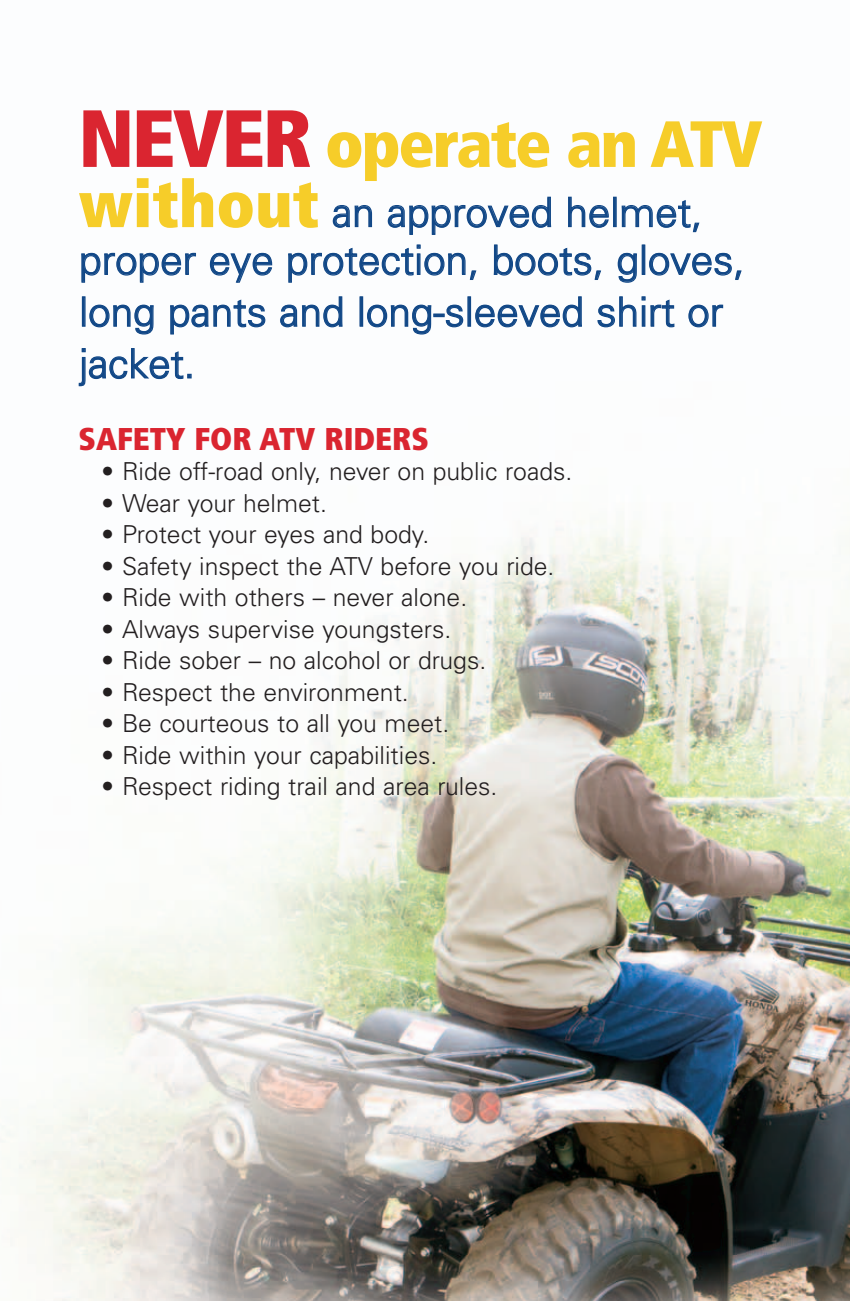
<style>
.page{position:relative;width:850px;height:1301px;background:#fff}
.page>*{position:absolute;margin:0;border:0;box-sizing:border-box;transform-origin:0 0}
.t1{font:900 condensed 65.25px "Frutiger";letter-spacing:-.03em;color:#f6cd29}
.t2{font:300 40.5px/47.9px "Univers LT Std";color:#124887}
.t3{font:900 condensed 31.5px "Frutiger";color:#da2530}
.t4{font:300 24.75px "Univers LT Std";color:#231f20}
.s1{font-size:81px;color:#da2530}
.s2{font-family:"Frutiger";font-weight:900;font-stretch:condensed;font-size:65.25px;color:#f6cd29}
</style>
<div class="page">
<img style="left:9px;top:526px;width:840px;height:775px">
<h1 class="t1" style="left:79px;top:118px;width:685px"><span class="s1">NEVER</span> operate an ATV</h1>
<h2 class="t2" style="left:79px;top:192px;width:667px"><span class="s2">without</span> an approved helmet, proper eye protection, boots, gloves,</h2>
<h2 class="t2" style="left:79px;top:290px;width:645px;line-height:51.8px">long pants and long-sleeved shirt or jacket.</h2>
<p class="t3" style="left:79px;top:426px;width:352px">SAFETY FOR ATV RIDERS</p>
<p class="t4" style="left:101px;top:462px;width:472px">• Ride off-road only, never on public roads.</p>
<p class="t4" style="left:101px;top:494px;width:227px">• Wear your helmet.</p>
<p class="t4" style="left:101px;top:525px;width:329px">• Protect your eyes and body.</p>
<p class="t4" style="left:101px;top:557px;width:454px">• Safety inspect the ATV before you ride.</p>
<p class="t4" style="left:101px;top:588px;width:367px">• Ride with others – never alone.</p>
<p class="t4" style="left:101px;top:620px;width:351px">• Always supervise youngsters.</p>
<p class="t4" style="left:101px;top:651px;width:386px">• Ride sober – no alcohol or drugs.</p>
<p class="t4" style="left:101px;top:683px;width:309px">• Respect the environment.</p>
<p class="t4" style="left:101px;top:714px;width:349px">• Be courteous to all you meet.</p>
<p class="t4" style="left:101px;top:746px;width:337px">• Ride within your capabilities.</p>
<p class="t4" style="left:101px;top:777px;width:397px">• Respect riding trail and area rules.</p>
</div>
